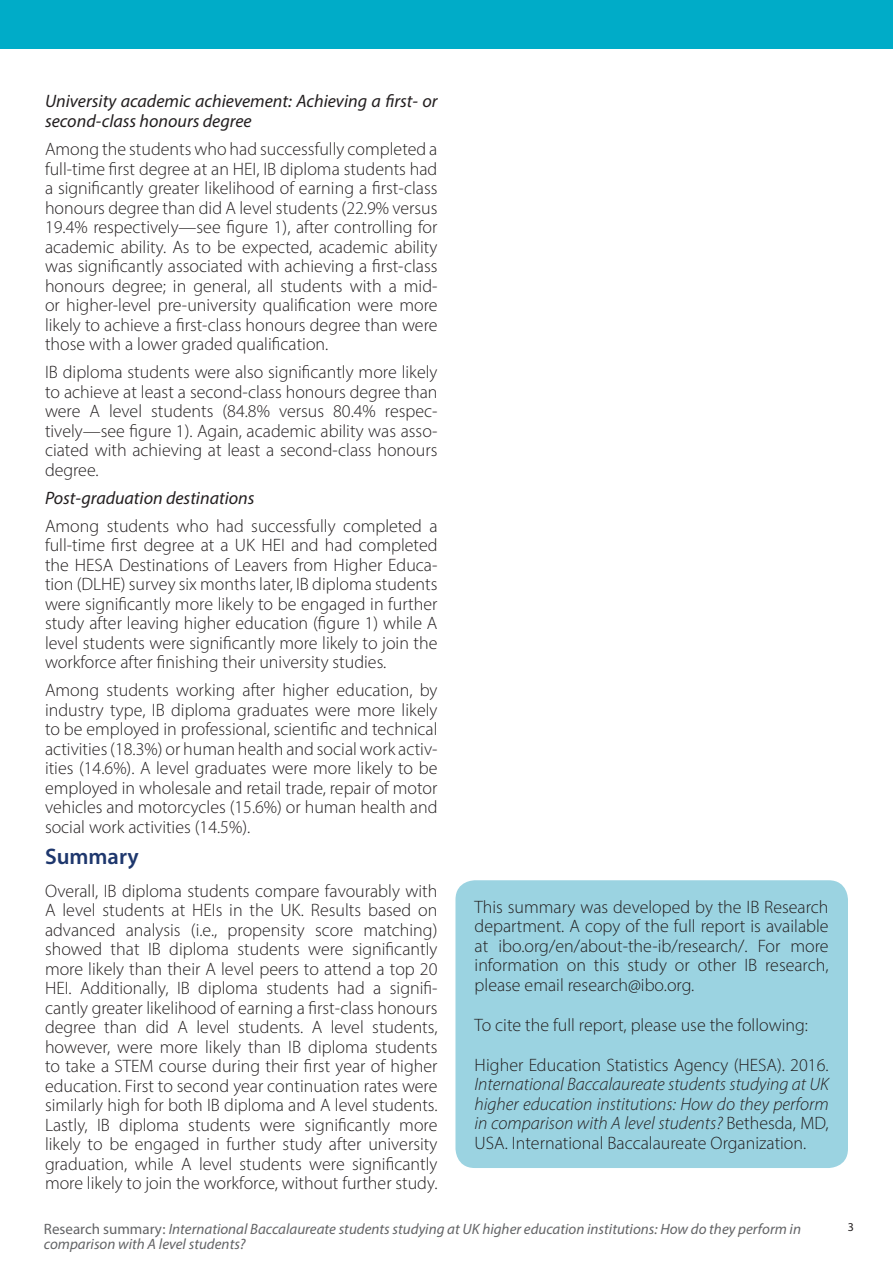
<style>
.page{position:relative;width:893px;height:1263px;background:#fff}
.page>*{position:absolute;margin:0;border:0;box-sizing:border-box;transform-origin:0 0}
.Heading_1_-_dark_blu{font:600 22.5px "Myriad Pro";color:#1e376d}
.Main_body{font:300 18px/19.5px "Myriad Pro";color:#231f20;text-align:justify}
.Citation_box{font:300 18px/19.5px "Myriad Pro";color:#231f20;text-align:justify}
.Citation_box-2{font:italic 300 18px/19.5px "Myriad Pro";color:#231f20;text-align:justify}
.Sub_sub_heading{font:italic 18px/19.5px "Myriad Pro";color:#231f20}
.t1{font:italic 15px "Myriad Pro";color:#636466}
.t2{font:12px "Myriad Pro";color:#231f20}
.s1{font-style:normal}
</style>
<div class="page">
<div style="left:0;top:0;width:893px;height:48px;background:#00acc8"></div>
<div style="left:455px;top:880px;width:393px;height:288px;background:#9bd3e1;border-radius:19px"></div>
<p class="Sub_sub_heading" style="left:45px;top:91px;width:394px">University academic achievement: Achieving a first- or second-class honours degree</p>
<p class="Main_body" style="left:45px;top:139px;width:394px">Among the students who had successfully completed a full-time first degree at an HEI, IB diploma students had a significantly greater likelihood of earning a first-class honours degree than did A level students (22.9% versus 19.4% respectively—see figure 1), after controlling for academic ability. As to be expected, academic ability was significantly associated with achieving a first-class honours degree; in general, all students with a mid&shy;or higher-level pre-university qualification were more likely to achieve a first-class honours degree than were those with a lower graded qualification.</p>
<p class="Main_body" style="left:45px;top:362px;width:394px">IB diploma students were also significantly more likely to achieve at least a second-class honours degree than were A level students (84.8% versus 80.4% respec&shy;tively—see figure 1). Again, academic ability was asso&shy;ciated with achieving at least a second-class honours degree.</p>
<p class="Sub_sub_heading" style="left:45px;top:487px;width:211px">Post-graduation destinations</p>
<p class="Main_body" style="left:45px;top:516px;width:394px">Among students who had successfully completed a full-time first degree at a UK HEI and had completed the HESA Destinations of Leavers from Higher Educa&shy;tion (DLHE) survey six months later, IB diploma students were significantly more likely to be engaged in further study after leaving higher education (figure 1) while A level students were significantly more likely to join the workforce after finishing their university studies.</p>
<p class="Main_body" style="left:45px;top:680px;width:394px">Among students working after higher education, by industry type, IB diploma graduates were more likely to be employed in professional, scientific and technical activities (18.3%) or human health and social work activ&shy;ities (14.6%). A level graduates were more likely to be employed in wholesale and retail trade, repair of motor vehicles and motorcycles (15.6%) or human health and social work activities (14.5%).</p>
<p class="Heading_1_-_dark_blu" style="left:45px;top:842px;width:95px">Summary</p>
<p class="Main_body" style="left:45px;top:881px;width:394px">Overall, IB diploma students compare favourably with A level students at HEIs in the UK. Results based on advanced analysis (i.e., propensity score matching) showed that IB diploma students were significantly more likely than their A level peers to attend a top 20<br>HEI. Additionally, IB diploma students had a signifi&shy;cantly greater likelihood of earning a first-class honours degree than did A level students. A level students, however, were more likely than IB diploma students to take a STEM course during their first year of higher education. First to second year continuation rates were similarly high for both IB diploma and A level students.<br>Lastly, IB diploma students were significantly more likely to be engaged in further study after university graduation, while A level students were significantly more likely to join the workforce, without further study.</p>
<p class="Citation_box" style="left:475px;top:897px;width:356px">This summary was developed by the IB Research department. A copy of the full report is available at ibo.org/en/about-the-ib/research/. For more information on this study or other IB research, please email research@ibo.org.</p>
<p class="Citation_box" style="left:475px;top:1015px;width:335px">To cite the full report, please use the following:</p>
<p class="Citation_box-2" style="left:475px;top:1055px;width:356px"><span class="s1">Higher Education Statistics Agency (HESA). 2016.<br></span>International Baccalaureate students studying at UK higher education institutions: How do they perform in comparison with A level students? <span class="s1">Bethesda, MD, USA. International Baccalaureate Organization.</span></p>
<p class="t1" style="left:44px;top:1219px;width:759px"><span class="s1">Research summary:</span> International Baccalaureate students studying at UK higher education institutions: How do they perform in</p>
<p class="t2" style="left:848px;top:1220px;width:8px">3</p>
<p class="t1" style="left:44px;top:1234px;width:203px">comparison with A level students?</p>
</div>
